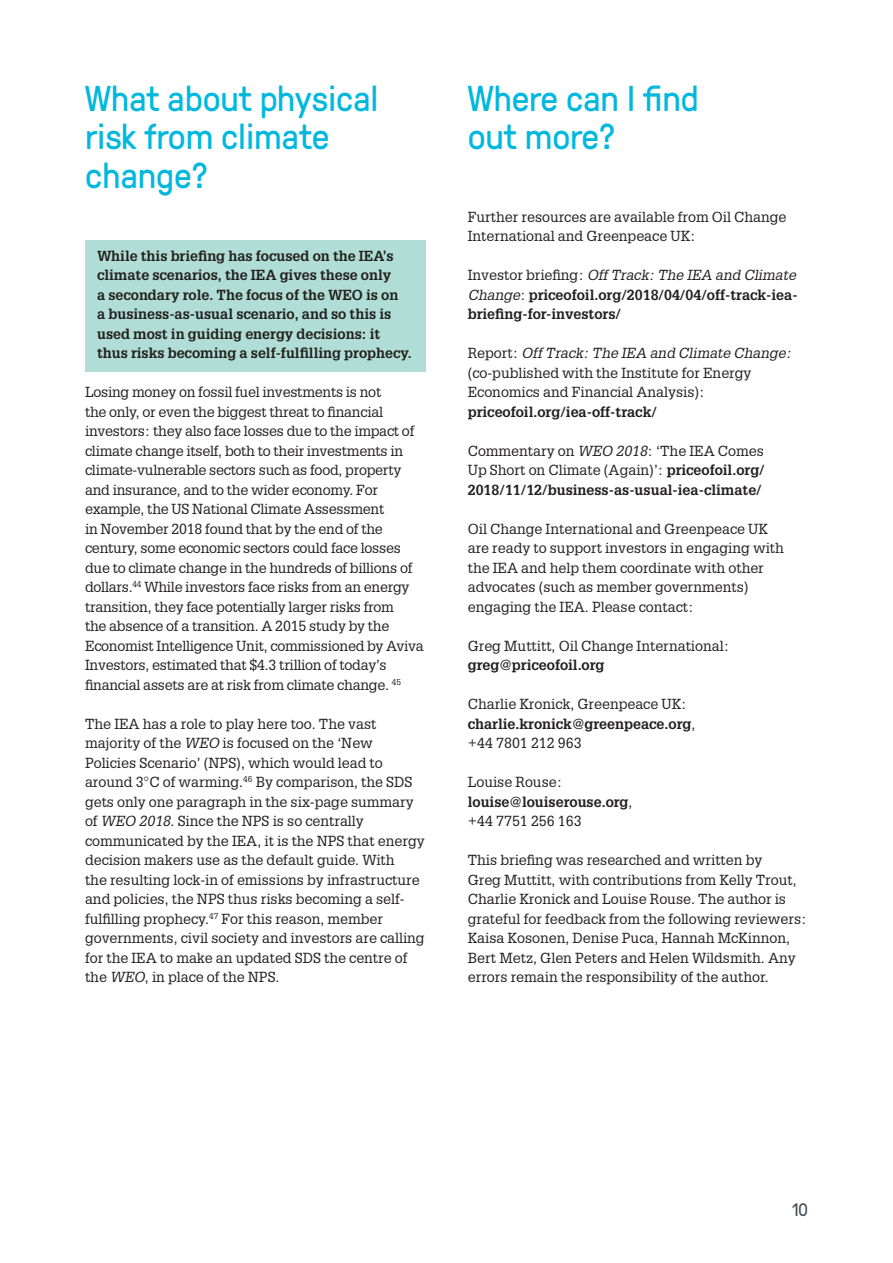
<style>
.page{position:relative;width:893px;height:1263px;background:#fff}
.page>*{position:absolute;margin:0;border:0;box-sizing:border-box;transform-origin:0 0}
.t1{font:36px/39px "GT Pressura";letter-spacing:-.005em;color:#00b8de}
.t2{font:18px "GT Pressura";color:#425159}
.t3{font:14.25px/19.5px "Glypha LT Std";color:#231f20}
.t4{font:700 14.25px/19.5px "Glypha LT Std";color:#231f20;text-align:justify}
.s1{font-style:italic}
.s2{font-weight:400}
.s3{font-weight:400;font-style:italic}
.s4{font-weight:700}
</style>
<div class="page">
<div style="left:85px;top:240px;width:340px;height:132px;background:#b0ded6"></div>
<h1 class="t1" style="left:85px;top:76px;width:295px">What about physical risk from climate change?</h1>
<p class="t4" style="left:97px;top:245px;width:316px;text-align:left">While this briefing has focused on the IEA’s climate scenarios, the IEA gives these only<br>a secondary role. The focus of the WEO is on<br>a business-as-usual scenario, and so this is used most in guiding energy decisions: it thus risks becoming a self-fulfilling prophecy.</p>
<p class="t3" style="left:85px;top:382px;width:340px">Losing money on fossil fuel investments is not<br>the only, or even the biggest threat to financial investors: they also face losses due to the impact of climate change itself, both to their investments in climate-vulnerable sectors such as food, property and insurance, and to the wider economy. For example, the US National Climate Assessment<br>in November 2018 found that by the end of the century, some economic sectors could face losses due to climate change in the hundreds of billions of dollars.<sup>44</sup> While investors face risks from an energy transition, they face potentially larger risks from<br>the absence of a transition. A 2015 study by the Economist Intelligence Unit, commissioned by Aviva Investors, estimated that $4.3 trillion of today’s financial assets are at risk from climate change. <sup>45</sup></p>
<p class="t3" style="left:85px;top:713px;width:341px">The IEA has a role to play here too. The vast majority of the <span class="s1">WEO</span> is focused on the ‘New Policies Scenario’ (NPS), which would lead to around 3°C of warming.<sup>46</sup> By comparison, the SDS gets only one paragraph in the six-page summary of <span class="s1">WEO 2018</span>. Since the NPS is so centrally communicated by the IEA, it is the NPS that energy decision makers use as the default guide. With<br>the resulting lock-in of emissions by infrastructure and policies, the NPS thus risks becoming a self&shy;fulfilling prophecy.<sup>47</sup> For this reason, member governments, civil society and investors are calling for the IEA to make an updated SDS the centre of the <span class="s1">WEO</span>, in place of the NPS.</p>
<h1 class="t1" style="left:468px;top:76px;width:233px">Where can I find out more?</h1>
<p class="t3" style="left:468px;top:206px;width:320px">Further resources are available from Oil Change<br>International and Greenpeace UK:</p>
<p class="t4" style="left:468px;top:265px;width:331px"><span class="s2">Investor briefing:</span> <span class="s3">Off Track: The IEA and Climate Change</span><span class="s2">:</span> priceofoil.org/2018/04/04/off-track-iea&shy;briefing-for-investors/</p>
<p class="t3" style="left:468px;top:343px;width:325px">Report: <span class="s1">Off Track: The IEA and Climate Change: </span>(co-published with the Institute for Energy<br>Economics and Financial Analysis):</p>
<p class="t4" style="left:468px;top:401px;width:191px">priceofoil.org/iea-off-track/</p>
<p class="t4" style="left:468px;top:440px;width:299px"><span class="s2">Commentary on</span> <span class="s3">WEO 2018</span><span class="s2">: ‘The IEA Comes Up Short on Climate (Again)’:</span> priceofoil.org/ 2018/11/12/business-as-usual-iea-climate/</p>
<p class="t3" style="left:468px;top:518px;width:318px">Oil Change International and Greenpeace UK are ready to support investors in engaging with the IEA and help them coordinate with other advocates (such as member governments) engaging the IEA. Please contact:</p>
<p class="t3" style="left:468px;top:635px;width:263px">Greg Muttitt, Oil Change International:</p>
<p class="t4" style="left:468px;top:655px;width:138px">greg@priceofoil.org</p>
<p class="t3" style="left:468px;top:694px;width:229px">Charlie Kronick, Greenpeace UK: <span class="s4">charlie.kronick@greenpeace.org</span>, +44 7801 212 963</p>
<p class="t3" style="left:468px;top:772px;width:166px">Louise Rouse: <span class="s4">louise@louiserouse.org</span>, +44 7751 256 163</p>
<p class="t3" style="left:468px;top:850px;width:340px">This briefing was researched and written by<br>Greg Muttitt, with contributions from Kelly Trout, Charlie Kronick and Louise Rouse. The author is grateful for feedback from the following reviewers:<br>Kaisa Kosonen, Denise Puca, Hannah McKinnon, Bert Metz, Glen Peters and Helen Wildsmith. Any errors remain the responsibility of the author.</p>
<p class="t2" style="left:792px;top:1197px;width:17px">10</p>
</div>
